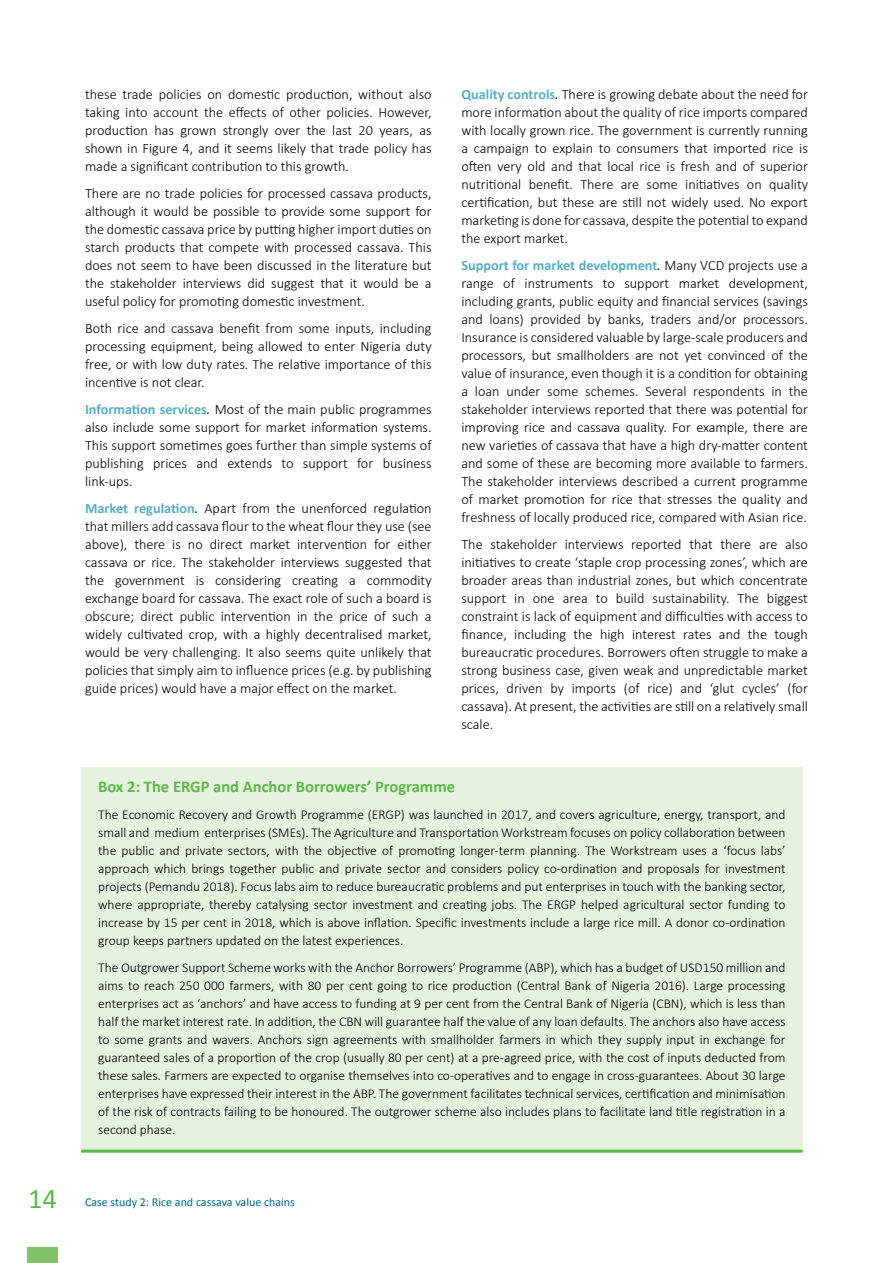
<style>
.page{position:relative;width:893px;height:1263px;background:#fff}
.page>*{position:absolute;margin:0;border:0;box-sizing:border-box;transform-origin:0 0}
.t1{font:28.5px "Calibri";color:#5cb849}
.Box_heading{font:700 16.5px "Calibri";color:#5cb849}
.Body_Text_-_Left{font:300 14.25px/18px "Calibri";color:#000;text-align:justify}
.Box{font:300 13.5px/18px "Calibri";color:#000;text-align:justify}
.t2{font:12px "Calibri";color:#006886}
.s1{font-weight:700;color:#56aec2}
.s2{font-weight:400;font-style:italic}
</style>
<div class="page">
<hr style="left:892px;top:0;width:1px;height:215px;background:#006886">
<div style="left:81px;top:767px;width:722px;height:384px;background:#e6f1e0"></div>
<hr style="left:81px;top:1150px;width:722px;height:3px;background:#5cb849">
<div style="left:27px;top:1247px;width:31px;height:16px;background:#80c369"></div>
<p class="Body_Text_-_Left" style="left:85px;top:85px;width:348px">these trade policies on domestic production, without also taking into account the effects of other policies. However, production has grown strongly over the last 20 years, as shown in Figure 4, and it seems likely that trade policy has made a significant contribution to this growth.</p>
<p class="Body_Text_-_Left" style="left:85px;top:184px;width:348px">There are no trade policies for processed cassava products, although it would be possible to provide some support for the domestic cassava price by putting higher import duties on starch products that compete with processed cassava. This does not seem to have been discussed in the literature but the stakeholder interviews did suggest that it would be a useful policy for promoting domestic investment.</p>
<p class="Body_Text_-_Left" style="left:85px;top:319px;width:348px">Both rice and cassava benefit from some inputs, including processing equipment, being allowed to enter Nigeria duty free, or with low duty rates. The relative importance of this incentive is not clear.</p>
<p class="Body_Text_-_Left" style="left:85px;top:400px;width:348px"><span class="s1">Information services</span><span class="s2">.</span> Most of the main public programmes also include some support for market information systems.<br>This support sometimes goes further than simple systems of publishing prices and extends to support for business link-ups.</p>
<p class="Body_Text_-_Left" style="left:85px;top:499px;width:348px"><span class="s1">Market regulation</span><span class="s2">.</span> Apart from the unenforced regulation that millers add cassava flour to the wheat flour they use (see above), there is no direct market intervention for either cassava or rice. The stakeholder interviews suggested that the government is considering creating a commodity exchange board for cassava. The exact role of such a board is obscure; direct public intervention in the price of such a widely cultivated crop, with a highly decentralised market, would be very challenging. It also seems quite unlikely that policies that simply aim to influence prices (e.g. by publishing guide prices) would have a major effect on the market.</p>
<p class="Body_Text_-_Left" style="left:461px;top:85px;width:348px"><span class="s1">Quality controls</span><span class="s2">.</span> There is growing debate about the need for more information about the quality of rice imports compared with locally grown rice. The government is currently running a campaign to explain to consumers that imported rice is often very old and that local rice is fresh and of superior nutritional benefit. There are some initiatives on quality certification, but these are still not widely used. No export marketing is done for cassava, despite the potential to expand the export market.</p>
<p class="Body_Text_-_Left" style="left:461px;top:256px;width:348px"><span class="s1">Support for market development</span><span class="s2">.</span> Many VCD projects use a range of instruments to support market development, including grants, public equity and financial services (savings and loans) provided by banks, traders and/or processors.<br>Insurance is considered valuable by large-scale producers and processors, but smallholders are not yet convinced of the value of insurance, even though it is a condition for obtaining a loan under some schemes. Several respondents in the stakeholder interviews reported that there was potential for improving rice and cassava quality. For example, there are new varieties of cassava that have a high dry-matter content and some of these are becoming more available to farmers.<br>The stakeholder interviews described a current programme of market promotion for rice that stresses the quality and freshness of locally produced rice, compared with Asian rice.</p>
<p class="Body_Text_-_Left" style="left:461px;top:535px;width:348px">The stakeholder interviews reported that there are also initiatives to create ‘staple crop processing zones’, which are broader areas than industrial zones, but which concentrate support in one area to build sustainability. The biggest constraint is lack of equipment and difficulties with access to finance, including the high interest rates and the tough bureaucratic procedures. Borrowers often struggle to make a strong business case, given weak and unpredictable market prices, driven by imports (of rice) and ‘glut cycles’ (for cassava). At present, the activities are still on a relatively small scale.</p>
<p class="Box_heading" style="left:98px;top:776px;width:358px">Box 2: The ERGP and Anchor Borrowers’ Programme</p>
<p class="Box" style="left:98px;top:805px;width:689px">The Economic Recovery and Growth Programme (ERGP) was launched in 2017, and covers agriculture, energy, transport, and small and medium enterprises (SMEs). The Agriculture and Transportation Workstream focuses on policy collaboration between the public and private sectors, with the objective of promoting longer-term planning. The Workstream uses a ‘focus labs’ approach which brings together public and private sector and considers policy co-ordination and proposals for investment projects (Pemandu 2018). Focus labs aim to reduce bureaucratic problems and put enterprises in touch with the banking sector, where appropriate, thereby catalysing sector investment and creating jobs. The ERGP helped agricultural sector funding to increase by 15 per cent in 2018, which is above inflation. Specific investments include a large rice mill. A donor co-ordination group keeps partners updated on the latest experiences.</p>
<p class="Box" style="left:98px;top:958px;width:689px">The Outgrower Support Scheme works with the Anchor Borrowers’ Programme (ABP), which has a budget of USD150 million and aims to reach 250 000 farmers, with 80 per cent going to rice production (Central Bank of Nigeria 2016). Large processing enterprises act as ‘anchors’ and have access to funding at 9 per cent from the Central Bank of Nigeria (CBN), which is less than half the market interest rate. In addition, the CBN will guarantee half the value of any loan defaults. The anchors also have access to some grants and wavers. Anchors sign agreements with smallholder farmers in which they supply input in exchange for guaranteed sales of a proportion of the crop (usually 80 per cent) at a pre-agreed price, with the cost of inputs deducted from these sales. Farmers are expected to organise themselves into co-operatives and to engage in cross-guarantees. About 30 large enterprises have expressed their interest in the ABP. The government facilitates technical services, certification and minimisation of the risk of contracts failing to be honoured. The outgrower scheme also includes plans to facilitate land title registration in a second phase.</p>
<h1 class="t1" style="left:28px;top:1180px;width:30px">14</h1>
<p class="t2" style="left:85px;top:1194px;width:211px">Case study 2: Rice and cassava value chains</p>
</div>
